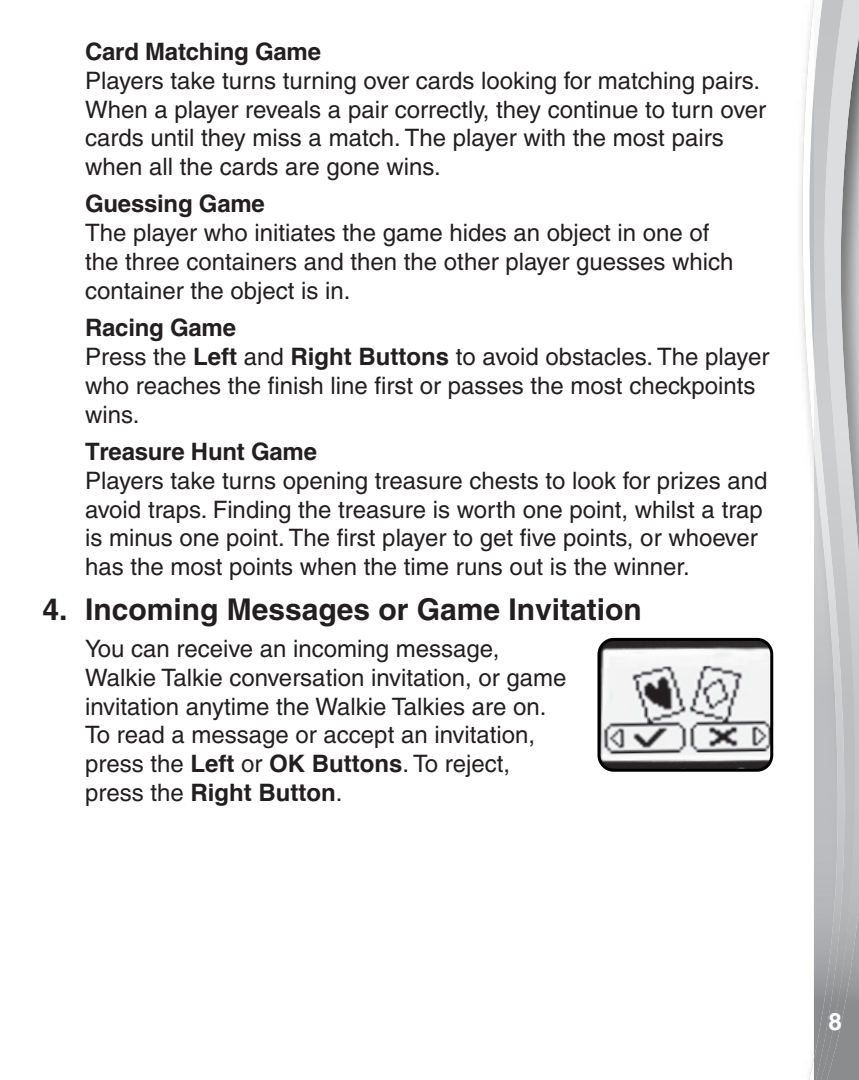
<style>
.page{position:relative;width:859px;height:1080px;background:#fff}
.page>*{position:absolute;margin:0;border:0;box-sizing:border-box;transform-origin:0 0}
.subhead_2{font:700 30px "Helvetica";color:#231f20}
.body_text_1{font:500 24px/28.8px "Helvetica";color:#231f20}
.body_text_1-2{font:700 24px "Helvetica";letter-spacing:-.01em;color:#231f20}
.t1{font:700 24px "Helvetica";color:#fff}
.s1{font-weight:700}
</style>
<div class="page">
<svg style="left:802px;top:0;width:12px;height:1080px"></svg>
<img style="left:847px;top:906px;width:12px;height:174px">
<svg style="left:847px;top:0;width:12px;height:906px;background:#b6b7b9"></svg>
<img style="left:814px;top:0;width:33px;height:1080px">
<img style="left:601px;top:640px;width:170px;height:128px">
<div style="left:597px;top:638px;width:176px;height:134px;border:3px solid #000;border-radius:15px"></div>
<p class="body_text_1-2" style="left:85px;top:37px;width:237px">Card Matching Game</p>
<p class="body_text_1" style="left:85px;top:66px;width:682px">Players take turns turning over cards looking for matching pairs.<br>When a player reveals a pair correctly, they continue to turn over cards until they miss a match. The player with the most pairs when all the cards are gone wins.</p>
<p class="body_text_1-2" style="left:85px;top:189px;width:181px">Guessing Game</p>
<p class="body_text_1" style="left:85px;top:218px;width:650px">The player who initiates the game hides an object in one of the three containers and then the other player guesses which container the object is in.</p>
<p class="body_text_1-2" style="left:85px;top:313px;width:152px">Racing Game</p>
<p class="body_text_1" style="left:85px;top:342px;width:686px">Press the <span class="s1">Left</span> and <span class="s1">Right Buttons</span> to avoid obstacles. The player who reaches the finish line first or passes the most checkpoints wins.</p>
<p class="body_text_1-2" style="left:85px;top:437px;width:233px">Treasure Hunt Game</p>
<p class="body_text_1" style="left:85px;top:466px;width:684px">Players take turns opening treasure chests to look for prizes and avoid traps. Finding the treasure is worth one point, whilst a trap is minus one point. The first player to get five points, or whoever has the most points when the time runs out is the winner.</p>
<p class="subhead_2" style="left:43px;top:591px;width:601px">4. Incoming Messages or Game Invitation</p>
<p class="body_text_1" style="left:85px;top:634px;width:483px">You can receive an incoming message, Walkie Talkie conversation invitation, or game invitation anytime the Walkie Talkies are on.<br>To read a message or accept an invitation, press the <span class="s1">Left</span> or <span class="s1">OK Buttons</span>. To reject, press the <span class="s1">Right Button</span>.</p>
<p class="t1" style="left:828px;top:1007px;width:15px">8</p>
</div>
